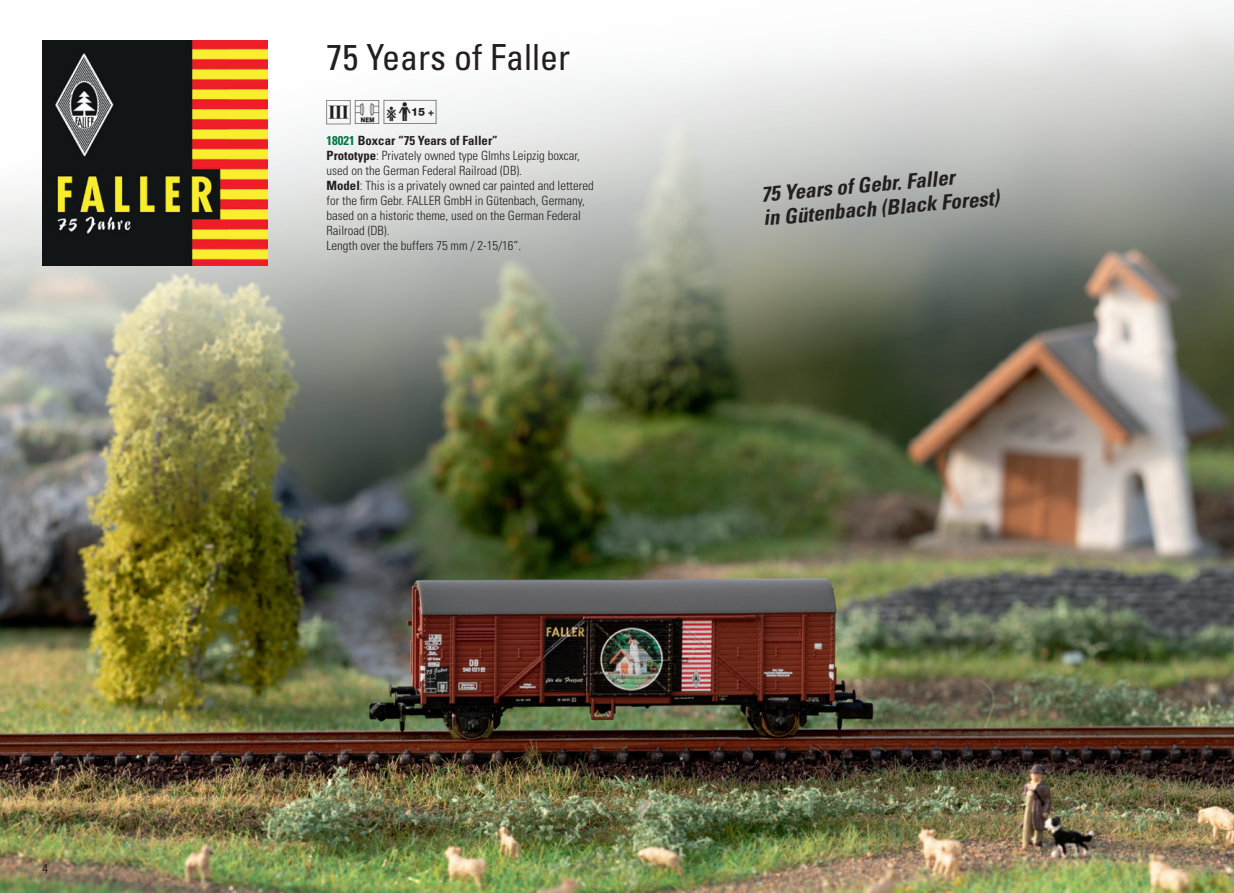
<style>
.page{position:relative;width:1234px;height:893px;background:#fff}
.page>*{position:absolute;margin:0;border:0;box-sizing:border-box;transform-origin:0 0}
.t1{font:condensed 36px "Univers LT Std";color:#231f20}
.t2{font:30px "Trix Piktos";color:#231f20}
.t3{font:italic 700 condensed 21px/24px "Univers LT Std";color:#231f20}
.t4{font:300 condensed 12.75px/15px "Univers LT Std";color:#231f20}
.t5{font:700 condensed 12.75px "Univers LT Std";color:#231f20}
.t6{font:condensed 12.75px "Univers LT Std";color:#231f20}
.s1{font-weight:700}
.s2{color:#007742}
</style>
<div class="page">
<img style="left:0;top:13px;width:1234px;height:880px">
<img style="left:43px;top:40px;width:225px;height:226px">
<p class="t6" style="left:43px;top:861px;width:7px">4</p>
<h1 class="t1" style="left:326px;top:35px;width:245px">75 Years of Faller</h1>
<h2 class="t2" style="left:326px;top:96px;width:116px">d1\</h2>
<p class="t4" style="left:326px;top:148px;width:268px"><span class="s1">Prototype</span>: Privately owned type Glmhs Leipzig boxcar, used on the German Federal Railroad (DB).<br><span class="s1">Model</span>: This is a privately owned car painted and lettered for the firm Gebr. FALLER GmbH in Gütenbach, Germany, based on a historic theme, used on the German Federal Railroad (DB).<br>Length over the buffers 75 mm / 2-15/16“.</p>
<p class="t5" style="left:326px;top:133px;width:173px"><span class="s2">18021</span> Boxcar “75 Years of Faller”</p>
<h3 class="t3" style="left:759px;top:182px;width:238px;rotate:-5deg">75 Years of Gebr. Faller<br>in Gütenbach (Black Forest)</h3>
</div>
